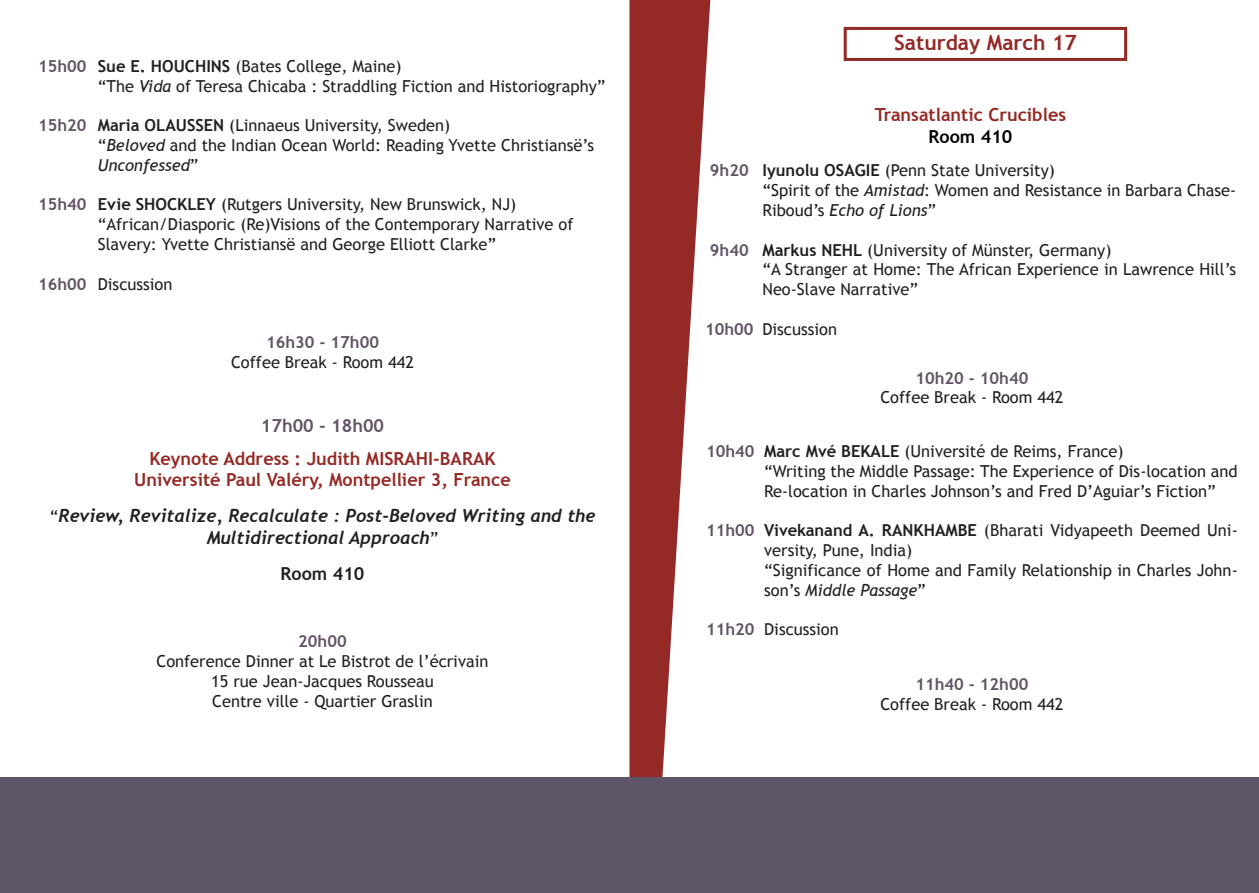
<style>
.page{position:relative;width:1259px;height:893px;background:#fff}
.page>*{position:absolute;margin:0;border:0;box-sizing:border-box;transform-origin:0 0}
.t1{font:700 21px "Trebuchet MS";color:#942925}
.t2{font:700 18px "Trebuchet MS";color:#942925}
.t3{font:italic 700 18px "Trebuchet";color:#231f20}
.t4{font:700 18px "Trebuchet MS";color:#625465}
.t5{font:700 18px "Trebuchet MS";color:#231f20}
.t6{font:700 18px "Trebuchet MS";color:#000}
.t7{font:16.5px/19.8px "Trebuchet MS";color:#231f20}
.t8{font:700 16.5px "Trebuchet MS";color:#625465}
.s1{font-weight:700}
.s2{font-style:italic}
.s3{font-family:"Trebuchet MS";font-weight:400;font-style:normal;font-size:16.5px}
</style>
<div class="page">
<svg style="left:629px;top:0;width:81px;height:778px;fill:#942925"></svg>
<div style="left:843px;top:27px;width:284px;height:34px;border:3px solid #942925"></div>
<div style="left:0;top:778px;width:1259px;height:115px;background:#5f5569"></div>
<p class="t8" style="left:38px;top:56px;width:50px">15h00</p>
<p class="t8" style="left:38px;top:115px;width:50px">15h20</p>
<p class="t8" style="left:38px;top:194px;width:50px">15h40</p>
<p class="t8" style="left:38px;top:273px;width:50px">16h00</p>
<p class="t7" style="left:98px;top:56px;width:305px"><span class="s1">Sue E. HOUCHINS</span> (Bates College, Maine)</p>
<p class="t7" style="left:98px;top:76px;width:509px">“The <span class="s2">Vida</span> of Teresa Chicaba : Straddling Fiction and Historiography”</p>
<p class="t7" style="left:98px;top:116px;width:354px"><span class="s1">Maria OLAUSSEN</span> (Linnaeus University, Sweden)</p>
<p class="t7" style="left:98px;top:135px;width:498px">“<span class="s2">Beloved</span> and the Indian Ocean World: Reading Yvette Christiansë’s<br><span class="s2">Unconfessed</span>”</p>
<p class="t7" style="left:98px;top:195px;width:420px"><span class="s1">Evie SHOCKLEY</span> (Rutgers University, New Brunswick, NJ)</p>
<p class="t7" style="left:98px;top:215px;width:477px">“African/Diasporic (Re)Visions of the Contemporary Narrative of<br>Slavery: Yvette Christiansë and George Elliott Clarke”</p>
<p class="t7" style="left:98px;top:274px;width:76px">Discussion</p>
<p class="t8" style="left:266px;top:332px;width:114px">16h30 - 17h00</p>
<p class="t7" style="left:231px;top:352px;width:184px">Coffee Break - Room 442</p>
<p class="t4" style="left:261px;top:414px;width:125px">17h00 - 18h00</p>
<p class="t2" style="left:149px;top:447px;width:347px">Keynote Address : Judith MISRAHI-BARAK</p>
<p class="t2" style="left:134px;top:468px;width:378px">Université Paul Valéry, Montpellier 3, France</p>
<p class="t3" style="left:50px;top:505px;width:547px"><span class="s3">“</span>Review, Revitalize, Recalculate : Post-Beloved Writing and the</p>
<p class="t3" style="left:207px;top:526px;width:233px">Multidirectional Approach<span class="s3">”</span></p>
<p class="t5" style="left:280px;top:562px;width:85px">Room 410</p>
<p class="t8" style="left:298px;top:631px;width:50px">20h00</p>
<p class="t7" style="left:156px;top:651px;width:333px">Conference Dinner at Le Bistrot de l’écrivain</p>
<p class="t7" style="left:211px;top:671px;width:224px">15 rue Jean-Jacques Rousseau</p>
<p class="t7" style="left:212px;top:691px;width:222px">Centre ville - Quartier Graslin</p>
<p class="t1" style="left:894px;top:29px;width:184px">Saturday March 17</p>
<p class="t8" style="left:710px;top:160px;width:40px">9h20</p>
<p class="t8" style="left:710px;top:239px;width:40px">9h40</p>
<p class="t8" style="left:705px;top:319px;width:50px">10h00</p>
<p class="t2" style="left:874px;top:103px;width:193px">Transatlantic Crucibles</p>
<p class="t6" style="left:928px;top:125px;width:85px">Room 410</p>
<p class="t7" style="left:762px;top:161px;width:294px"><span class="s1">Iyunolu OSAGIE</span> (Penn State University)</p>
<p class="t7" style="left:762px;top:181px;width:475px">“Spirit of the <span class="s2">Amistad</span>: Women and Resistance in Barbara Chase-<br>Riboud’s <span class="s2">Echo of Lions</span>”</p>
<p class="t7" style="left:762px;top:240px;width:350px"><span class="s1">Markus NEHL</span> (University of Münster, Germany)</p>
<p class="t7" style="left:762px;top:260px;width:475px">“A Stranger at Home: The African Experience in Lawrence Hill’s<br>Neo-Slave Narrative”</p>
<p class="t7" style="left:762px;top:319px;width:76px">Discussion</p>
<p class="t8" style="left:915px;top:367px;width:114px">10h20 - 10h40</p>
<p class="t7" style="left:880px;top:388px;width:184px">Coffee Break - Room 442</p>
<p class="t8" style="left:706px;top:441px;width:50px">10h40</p>
<p class="t8" style="left:706px;top:520px;width:50px">11h00</p>
<p class="t8" style="left:706px;top:619px;width:50px">11h20</p>
<p class="t7" style="left:764px;top:442px;width:361px"><span class="s1">Marc Mvé BEKALE</span> (Université de Reims, France)</p>
<p class="t7" style="left:764px;top:461px;width:475px">“Writing the Middle Passage: The Experience of Dis-location and<br>Re-location in Charles Johnson’s and Fred D’Aguiar’s Fiction”</p>
<p class="t7" style="left:764px;top:521px;width:475px"><span class="s1">Vivekanand A. RANKHAMBE</span> (Bharati Vidyapeeth Deemed Uni&shy;versity, Pune, India)</p>
<p class="t7" style="left:764px;top:560px;width:475px">“Significance of Home and Family Relationship in Charles John&shy;son’s <span class="s2">Middle Passage</span>”</p>
<p class="t7" style="left:764px;top:620px;width:76px">Discussion</p>
<p class="t8" style="left:915px;top:673px;width:114px">11h40 - 12h00</p>
<p class="t7" style="left:880px;top:694px;width:184px">Coffee Break - Room 442</p>
</div>
